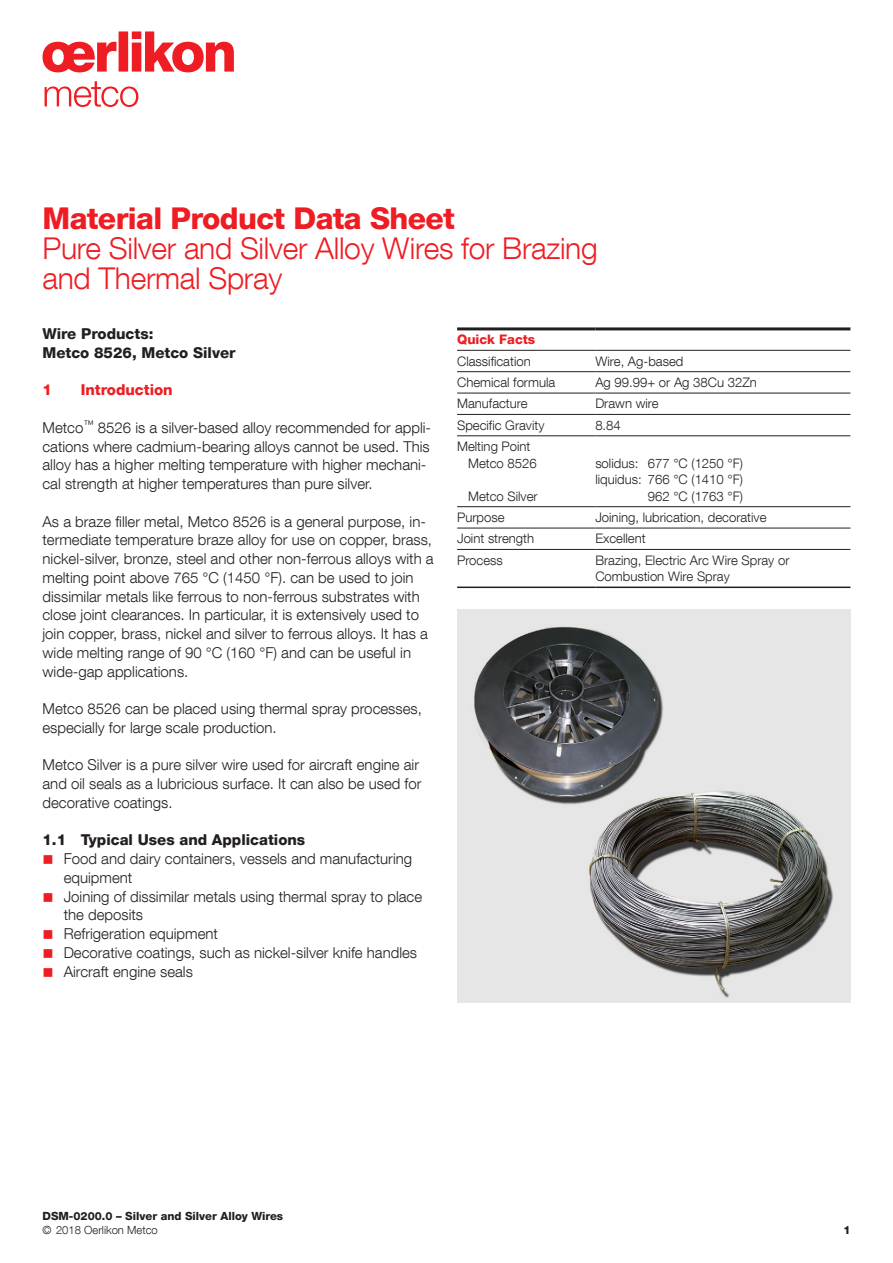
<style>
.page{position:relative;width:893px;height:1263px;background:#fff}
.page>*{position:absolute;margin:0;border:0;box-sizing:border-box;transform-origin:0 0}
.t1{font:300 30px/30px "Helvetica Neue LT Com";letter-spacing:-.01em;color:#ee1d23}
.t2{font:800 30px "Helvetica Neue LT Com";letter-spacing:-.02em;color:#ee1d23}
.t3{font:300 15px/18.8px "Helvetica Neue LT Com";color:#231f20}
.t4{font:800 15px/18.8px "Helvetica Neue LT Com";color:#231f20}
.t5{font:800 15px "Helvetica Neue LT Com";color:#ee1d23}
.t6{font:300 13.2px/16.5px "Helvetica Neue LT Com";color:#231f20}
.t7{font:800 13.2px "Helvetica Neue LT Com";color:#ee1d23}
.t8{font:800 11.25px "Helvetica Neue LT Com";color:#231f20}
.t9{font:300 11.25px "Helvetica Neue LT Com";color:#231f20}
.s1{color:#ee1d23}
</style>
<div class="page">
<img style="left:457px;top:609px;width:393px;height:394px">
<svg style="left:43px;top:31px;width:191px;height:41px"></svg>
<svg style="left:45px;top:81px;width:93px;height:26px"></svg>
<hr style="left:457px;top:371px;width:138px;height:1px;background:#231f20">
<hr style="left:595px;top:371px;width:255px;height:1px;background:#231f20">
<hr style="left:457px;top:393px;width:138px;height:1px;background:#231f20">
<hr style="left:595px;top:393px;width:255px;height:1px;background:#231f20">
<hr style="left:457px;top:414px;width:138px;height:1px;background:#231f20">
<hr style="left:595px;top:414px;width:255px;height:1px;background:#231f20">
<hr style="left:457px;top:435px;width:138px;height:1px;background:#231f20">
<hr style="left:595px;top:435px;width:255px;height:1px;background:#231f20">
<hr style="left:457px;top:506px;width:138px;height:1px;background:#231f20">
<hr style="left:595px;top:506px;width:255px;height:1px;background:#231f20">
<hr style="left:457px;top:528px;width:138px;height:1px;background:#231f20">
<hr style="left:595px;top:528px;width:255px;height:1px;background:#231f20">
<hr style="left:457px;top:549px;width:138px;height:1px;background:#231f20">
<hr style="left:595px;top:549px;width:255px;height:1px;background:#231f20">
<hr style="left:457px;top:327px;width:138px;height:3px;background:#231f20">
<hr style="left:595px;top:327px;width:255px;height:3px;background:#231f20">
<hr style="left:457px;top:350px;width:138px;height:1px;background:#231f20">
<hr style="left:595px;top:350px;width:255px;height:1px;background:#231f20">
<hr style="left:457px;top:586px;width:138px;height:2px;background:#231f20">
<hr style="left:595px;top:586px;width:255px;height:2px;background:#231f20">
<h1 class="t2" style="left:43px;top:201px;width:414px">Material Product Data Sheet</h1>
<h1 class="t1" style="left:43px;top:233px;width:557px">Pure Silver and Silver Alloy Wires for Brazing and Thermal Spray</h1>
<p class="t4" style="left:43px;top:324px;width:195px">Wire Products:<br>Metco 8526, Metco Silver</p>
<p class="t5" style="left:43px;top:381px;width:11px">1</p>
<p class="t5" style="left:81px;top:381px;width:93px">Introduction</p>
<p class="t3" style="left:43px;top:418px;width:390px">Metco<sup>™</sup> 8526 is a silver-based alloy recommended for appli&shy;cations where cadmium-bearing alloys cannot be used. This alloy has a higher melting temperature with higher mechani&shy;cal strength at higher temperatures than pure silver.</p>
<p class="t3" style="left:43px;top:512px;width:393px">As a braze filler metal, Metco 8526 is a general purpose, in&shy;termediate temperature braze alloy for use on copper, brass, nickel-silver, bronze, steel and other non-ferrous alloys with a melting point above 765 °C (1450 °F). can be used to join dissimilar metals like ferrous to non-ferrous substrates with close joint clearances. In particular, it is extensively used to join copper, brass, nickel and silver to ferrous alloys. It has a wide melting range of 90 °C (160 °F) and can be useful in wide-gap applications.</p>
<p class="t3" style="left:43px;top:699px;width:381px">Metco 8526 can be placed using thermal spray processes, especially for large scale production.</p>
<p class="t3" style="left:43px;top:755px;width:380px">Metco Silver is a pure silver wire used for aircraft engine air and oil seals as a lubricious surface. It can also be used for decorative coatings.</p>
<p class="t4" style="left:43px;top:831px;width:264px">1.1 Typical Uses and Applications</p>
<p class="t3" style="left:64px;top:849px;width:350px;text-indent:-21px"><span class="s1">■</span> Food and dairy containers, vessels and manufacturing equipment</p>
<p class="t3" style="left:64px;top:887px;width:360px;text-indent:-21px"><span class="s1">■</span> Joining of dissimilar metals using thermal spray to place the deposits</p>
<p class="t3" style="left:42px;top:924px;width:177px"><span class="s1">■</span> Refrigeration equipment</p>
<p class="t3" style="left:42px;top:943px;width:376px"><span class="s1">■</span> Decorative coatings, such as nickel-silver knife handles</p>
<p class="t3" style="left:42px;top:962px;width:152px"><span class="s1">■</span> Aircraft engine seals</p>
<p class="t7" style="left:457px;top:332px;width:80px">Quick Facts</p>
<p class="t6" style="left:457px;top:352px;width:75px">Classification</p>
<p class="t6" style="left:595px;top:352px;width:90px">Wire, Ag-based</p>
<p class="t6" style="left:457px;top:374px;width:100px">Chemical formula</p>
<p class="t6" style="left:595px;top:374px;width:163px">Ag 99.99+ or Ag 38Cu 32Zn</p>
<p class="t6" style="left:457px;top:395px;width:72px">Manufacture</p>
<p class="t6" style="left:595px;top:395px;width:65px">Drawn wire</p>
<p class="t6" style="left:457px;top:417px;width:89px">Specific Gravity</p>
<p class="t6" style="left:595px;top:417px;width:27px">8.84</p>
<p class="t6" style="left:468px;top:438px;width:70px;text-indent:-11px">Melting Point<br>Metco 8526</p>
<p class="t6" style="left:468px;top:487px;width:71px">Metco Silver</p>
<p class="t6" style="left:595px;top:454px;width:149px;text-align:right">solidus: 677 °C (1250 °F) liquidus: 766 °C (1410 °F)<br>962 °C (1763 °F)</p>
<p class="t6" style="left:457px;top:509px;width:49px">Purpose</p>
<p class="t6" style="left:595px;top:509px;width:173px">Joining, lubrication, decorative</p>
<p class="t6" style="left:457px;top:530px;width:79px">Joint strength</p>
<p class="t6" style="left:595px;top:530px;width:52px">Excellent</p>
<p class="t6" style="left:457px;top:551px;width:47px">Process</p>
<p class="t6" style="left:595px;top:551px;width:196px">Brazing, Electric Arc Wire Spray or<br>Combustion Wire Spray</p>
<p class="t8" style="left:43px;top:1209px;width:242px">DSM-0200.0 – Silver and Silver Alloy Wires</p>
<p class="t9" style="left:43px;top:1223px;width:117px">© 2018 Oerlikon Metco</p>
<p class="t8" style="left:843px;top:1223px;width:9px">1</p>
</div>
